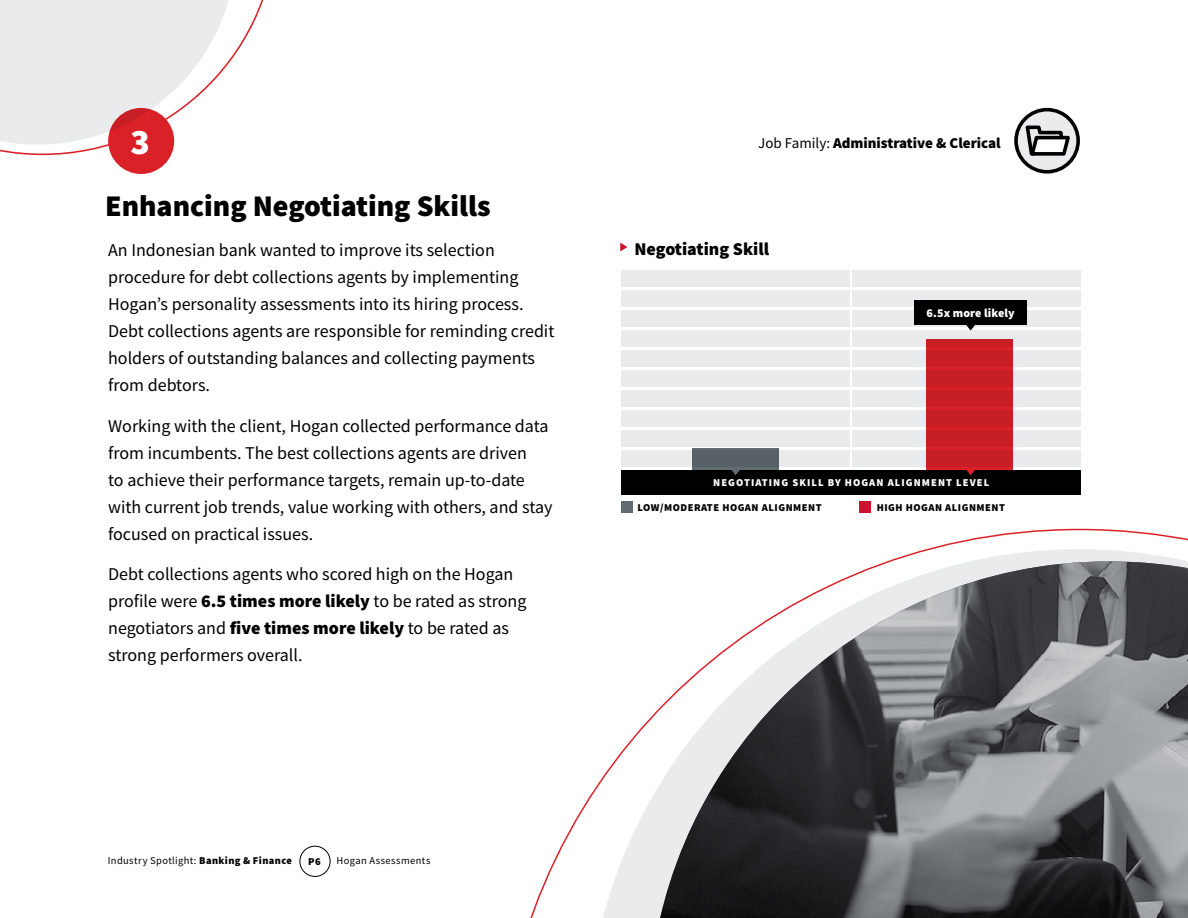
<style>
.page{position:relative;width:1188px;height:918px;background:#fff}
.page>*{position:absolute;margin:0;border:0;box-sizing:border-box;transform-origin:0 0}
.t1{font:900 36px "Source Sans Pro";color:#fff}
.t2{font:900 30px "Source Sans Pro";color:#000}
.t3{font:18px/27px "Source Sans Pro";color:#000}
.t4{font:900 18px "Source Sans Pro";color:#000}
.t5{font:900 15px "Source Sans Pro";color:#000}
.t6{font:900 12px "Source Sans Pro";letter-spacing:.01em;color:#fff}
.t7{font:10.5px "Source Sans Pro";letter-spacing:.04em;color:#000}
.t8{font:900 10.5px "Source Sans Pro";letter-spacing:.05em;color:#000}
.t9{font:900 10.5px "Source Sans Pro";letter-spacing:.1em;color:#fff}
.s1{font-weight:400}
.s2{font-weight:900}
</style>
<div class="page">
<div style="left:108px;top:108px;width:66px;height:66px;background:#da2128;border-radius:50%"></div>
<svg style="left:0;top:0;width:264px;height:155px"></svg>
<svg style="left:620px;top:243px;width:7px;height:9px"></svg>
<div style="left:622px;top:470px;width:459px;height:25px;background:#000"></div>
<div style="left:692px;top:448px;width:87px;height:22px;background:#616a6f"></div>
<svg style="left:966px;top:470px;width:9px;height:5px"></svg>
<svg style="left:731px;top:470px;width:9px;height:5px"></svg>
<div style="left:926px;top:339px;width:87px;height:131px;background:#da2128"></div>
<div style="left:622px;top:390px;width:228px;height:17px;background:#eaebec"></div>
<svg style="left:853px;top:390px;width:228px;height:17px;background:#dd9ca0"></svg>
<div style="left:622px;top:270px;width:228px;height:17px;background:#eaebec"></div>
<div style="left:853px;top:270px;width:228px;height:17px;background:#eaebec"></div>
<div style="left:622px;top:310px;width:228px;height:17px;background:#eaebec"></div>
<div style="left:853px;top:310px;width:228px;height:17px;background:#eaebec"></div>
<div style="left:622px;top:410px;width:228px;height:17px;background:#eaebec"></div>
<svg style="left:853px;top:410px;width:228px;height:17px;background:#dd9ca0"></svg>
<div style="left:622px;top:290px;width:228px;height:17px;background:#eaebec"></div>
<div style="left:853px;top:290px;width:228px;height:17px;background:#eaebec"></div>
<div style="left:622px;top:370px;width:228px;height:17px;background:#eaebec"></div>
<svg style="left:853px;top:370px;width:228px;height:17px;background:#dd9ca0"></svg>
<div style="left:622px;top:330px;width:228px;height:17px;background:#eaebec"></div>
<svg style="left:853px;top:330px;width:228px;height:17px;background:#e3c6c8"></svg>
<div style="left:622px;top:430px;width:228px;height:17px;background:#eaebec"></div>
<svg style="left:853px;top:430px;width:228px;height:17px;background:#dd9ca0"></svg>
<div style="left:622px;top:350px;width:228px;height:17px;background:#eaebec"></div>
<svg style="left:853px;top:350px;width:228px;height:17px;background:#dd9ca0"></svg>
<svg style="left:622px;top:450px;width:228px;height:17px;fill:#eaebec"></svg>
<svg style="left:853px;top:450px;width:228px;height:17px;background:#dd9ca0"></svg>
<div style="left:914px;top:300px;width:113px;height:25px;background:#000"></div>
<svg style="left:966px;top:325px;width:9px;height:6px"></svg>
<div style="left:860px;top:501px;width:11px;height:12px;background:#cd122d"></div>
<div style="left:622px;top:501px;width:11px;height:12px;background:#616a6f"></div>
<div style="left:300px;top:846px;width:31px;height:31px;border:1px solid #000;border-radius:50%"></div>
<svg style="left:1016px;top:110px;width:62px;height:62px"></svg>
<div style="left:1014px;top:108px;width:66px;height:66px;border:4px solid #000;border-radius:50%"></div>
<svg style="left:1023px;top:123px;width:50px;height:34px"></svg>
<svg style="left:530px;top:529px;width:658px;height:389px"></svg>
<svg style="left:648px;top:561px;width:12px;height:357px"></svg>
<img style="left:660px;top:561px;width:528px;height:357px">
<h1 class="t1" style="left:130px;top:117px;width:21px">3</h1>
<p class="t5" style="left:758px;top:132px;width:244px"><span class="s1">Job Family:</span> Administrative &amp; Clerical</p>
<h2 class="t2" style="left:105px;top:185px;width:387px">Enhancing Negotiating Skills</h2>
<p class="t3" style="left:108px;top:236px;width:448px">An Indonesian bank wanted to improve its selection procedure for debt collections agents by implementing Hogan’s personality assessments into its hiring process.<br>Debt collections agents are responsible for reminding credit holders of outstanding balances and collecting payments from debtors.</p>
<p class="t3" style="left:108px;top:412px;width:446px">Working with the client, Hogan collected performance data from incumbents. The best collections agents are driven<br>to achieve their performance targets, remain up-to-date with current job trends, value working with others, and stay focused on practical issues.</p>
<p class="t3" style="left:108px;top:560px;width:420px">Debt collections agents who scored high on the Hogan profile were <span class="s2">6.5 times more likely</span> to be rated as strong negotiators and <span class="s2">five times more likely</span> to be rated as strong performers overall.</p>
<p class="t7" style="left:108px;top:854px;width:186px">Industry Spotlight: <span class="s2">Banking &amp; Finance</span></p>
<p class="t8" style="left:308px;top:854px;width:14px">P6</p>
<p class="t7" style="left:337px;top:854px;width:95px">Hogan Assessments</p>
<p class="t4" style="left:634px;top:236px;width:136px">Negotiating Skill</p>
<p class="t6" style="left:927px;top:304px;width:90px">6.5x more likely</p>
<p class="t9" style="left:713px;top:475px;width:278px">NEGOTIATING SKILL BY HOGAN ALIGNMENT LEVEL</p>
<p class="t8" style="left:638px;top:500px;width:186px">LOW/MODERATE HOGAN ALIGNMENT</p>
<p class="t8" style="left:877px;top:500px;width:130px">HIGH HOGAN ALIGNMENT</p>
</div>
